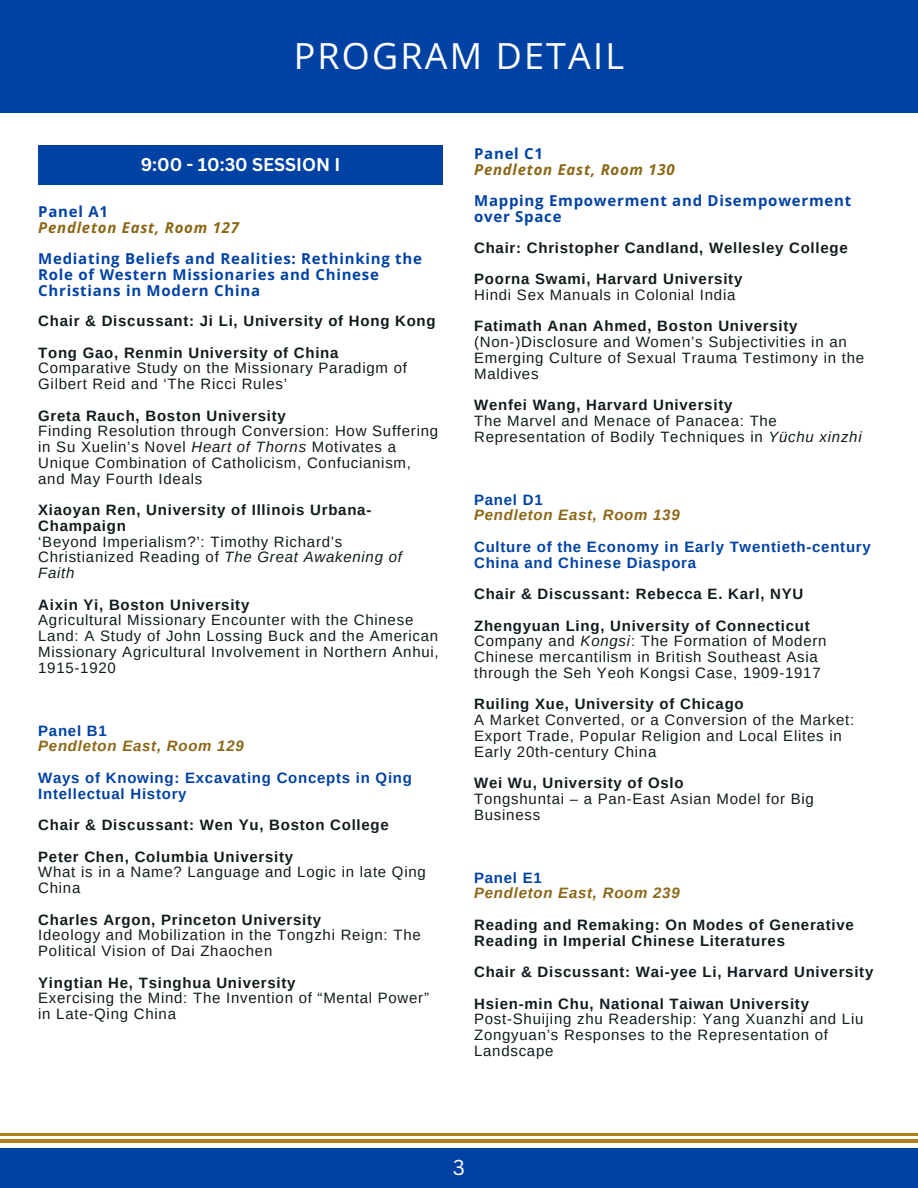
<style>
.page{position:relative;width:918px;height:1188px;background:#fff}
.page>*{position:absolute;margin:0;border:0;box-sizing:border-box;transform-origin:0 0}
.t1{font:36px "Open Sans";letter-spacing:.06em;color:#fff}
.t2{font:21px "Canva Sans";color:#fff}
.t3{font:700 18px "Canva Sans";color:#fff}
.t4{font:15px/15.8px "Arimo";letter-spacing:.05em;color:#111b1e}
.t5{font:700 15px/15.8px "Arimo";letter-spacing:.05em;color:#111b1e}
.t6{font:700 15px/15.8px "Open Sans";letter-spacing:.05em;color:#0042a4}
.t7{font:700 15px/15.8px "Arimo";letter-spacing:.05em;color:#0042a4}
.t8{font:italic 700 15px "Arimo";letter-spacing:.05em;color:#8b6615}
.t9{font:italic 700 15px "Open Sans";letter-spacing:.05em;color:#8b6615}
.s1{font-style:italic}
</style>
<div class="page">
<div style="left:0;top:0;width:918px;height:112px;background:#0042a4"></div>
<div style="left:0;top:1148px;width:918px;height:40px;background:#0042a4"></div>
<hr style="left:0;top:1133px;width:918px;height:2px;background:#af7f17">
<hr style="left:0;top:1139px;width:918px;height:3px;background:#af7f17">
<div style="left:38px;top:145px;width:405px;height:39px;background:#0042a4"></div>
<p class="t1" style="left:294px;top:31px;width:332px">PROGRAM DETAIL</p>
<p class="t3" style="left:141px;top:152px;width:201px">9:00 - 10:30 SESSION I</p>
<p class="t6" style="left:38px;top:203px;width:71px">Panel A1</p>
<p class="t9" style="left:38px;top:217px;width:202px">Pendleton East, Room 127</p>
<p class="t6" style="left:38px;top:250px;width:385px">Mediating Beliefs and Realities: Rethinking the<br>Role of Western Missionaries and Chinese<br>Christians in Modern China</p>
<p class="t5" style="left:38px;top:313px;width:399px">Chair &amp; Discussant: Ji Li, University of Hong Kong</p>
<p class="t5" style="left:38px;top:344px;width:302px">Tong Gao, Renmin University of China</p>
<p class="t4" style="left:38px;top:360px;width:370px">Comparative Study on the Missionary Paradigm of<br>Gilbert Reid and ‘The Ricci Rules’</p>
<p class="t5" style="left:38px;top:407px;width:249px">Greta Rauch, Boston University</p>
<p class="t4" style="left:38px;top:423px;width:401px">Finding Resolution through Conversion: How Suffering in Su Xuelin’s Novel <span class="s1">Heart of Thorns</span> Motivates a Unique Combination of Catholicism, Confucianism, and May Fourth Ideals</p>
<p class="t5" style="left:38px;top:502px;width:335px">Xiaoyan Ren, University of Illinois Urbana-<br>Champaign</p>
<p class="t4" style="left:38px;top:533px;width:365px">‘Beyond Imperialism?’: Timothy Richard’s<br>Christianized Reading of <span class="s1">The Great Awakening of<br>Faith</span></p>
<p class="t5" style="left:38px;top:596px;width:213px">Aixin Yi, Boston University</p>
<p class="t4" style="left:38px;top:612px;width:402px">Agricultural Missionary Encounter with the Chinese Land: A Study of John Lossing Buck and the American Missionary Agricultural Involvement in Northern Anhui, 1915-1920</p>
<p class="t7" style="left:38px;top:722px;width:70px">Panel B1</p>
<p class="t8" style="left:38px;top:738px;width:207px">Pendleton East, Room 129</p>
<p class="t7" style="left:38px;top:770px;width:375px">Ways of Knowing: Excavating Concepts in Qing<br>Intellectual History</p>
<p class="t5" style="left:38px;top:817px;width:352px">Chair &amp; Discussant: Wen Yu, Boston College</p>
<p class="t5" style="left:38px;top:848px;width:256px">Peter Chen, Columbia University</p>
<p class="t4" style="left:38px;top:864px;width:389px">What is in a Name? Language and Logic in late Qing<br>China</p>
<p class="t5" style="left:38px;top:911px;width:284px">Charles Argon, Princeton University</p>
<p class="t4" style="left:38px;top:927px;width:384px">Ideology and Mobilization in the Tongzhi Reign: The<br>Political Vision of Dai Zhaochen</p>
<p class="t5" style="left:38px;top:974px;width:259px">Yingtian He, Tsinghua University</p>
<p class="t4" style="left:38px;top:990px;width:392px">Exercising the Mind: The Invention of “Mental Power” in Late-Qing China</p>
<p class="t6" style="left:474px;top:145px;width:71px">Panel C1</p>
<p class="t9" style="left:474px;top:159px;width:202px">Pendleton East, Room 130</p>
<p class="t6" style="left:474px;top:193px;width:379px">Mapping Empowerment and Disempowerment over Space</p>
<p class="t5" style="left:474px;top:239px;width:375px">Chair: Christopher Candland, Wellesley College</p>
<p class="t5" style="left:474px;top:271px;width:270px">Poorna Swami, Harvard University</p>
<p class="t4" style="left:474px;top:287px;width:263px">Hindi Sex Manuals in Colonial India</p>
<p class="t5" style="left:474px;top:318px;width:325px">Fatimath Anan Ahmed, Boston University</p>
<p class="t4" style="left:474px;top:334px;width:392px">(Non-)Disclosure and Women’s Subjectivities in an<br>Emerging Culture of Sexual Trauma Testimony in the<br>Maldives</p>
<p class="t5" style="left:474px;top:397px;width:260px">Wenfei Wang, Harvard University</p>
<p class="t4" style="left:474px;top:413px;width:389px">The Marvel and Menace of Panacea: The<br>Representation of Bodily Techniques in <span class="s1">Yüchu xinzhi</span></p>
<p class="t7" style="left:474px;top:491px;width:70px">Panel D1</p>
<p class="t8" style="left:474px;top:507px;width:207px">Pendleton East, Room 139</p>
<p class="t7" style="left:474px;top:539px;width:398px">Culture of the Economy in Early Twentieth-century<br>China and Chinese Diaspora</p>
<p class="t5" style="left:474px;top:586px;width:331px">Chair &amp; Discussant: Rebecca E. Karl, NYU</p>
<p class="t5" style="left:474px;top:617px;width:337px">Zhengyuan Ling, University of Connecticut</p>
<p class="t4" style="left:474px;top:633px;width:354px">Company and <span class="s1">Kongsi</span>: The Formation of Modern<br>Chinese mercantilism in British Southeast Asia through the Seh Yeoh Kongsi Case, 1909-1917</p>
<p class="t5" style="left:474px;top:696px;width:271px">Ruiling Xue, University of Chicago</p>
<p class="t4" style="left:474px;top:712px;width:382px">A Market Converted, or a Conversion of the Market:<br>Export Trade, Popular Religion and Local Elites in<br>Early 20th-century China</p>
<p class="t5" style="left:474px;top:775px;width:211px">Wei Wu, University of Oslo</p>
<p class="t4" style="left:474px;top:791px;width:341px">Tongshuntai – a Pan-East Asian Model for Big<br>Business</p>
<p class="t7" style="left:474px;top:869px;width:69px">Panel E1</p>
<p class="t8" style="left:474px;top:885px;width:207px">Pendleton East, Room 239</p>
<p class="t5" style="left:474px;top:917px;width:381px">Reading and Remaking: On Modes of Generative<br>Reading in Imperial Chinese Literatures</p>
<p class="t5" style="left:474px;top:964px;width:401px">Chair &amp; Discussant: Wai-yee Li, Harvard University</p>
<p class="t5" style="left:474px;top:995px;width:336px">Hsien-min Chu, National Taiwan University</p>
<p class="t4" style="left:474px;top:1011px;width:391px">Post-Shuijing zhu Readership: Yang Xuanzhi and Liu<br>Zongyuan’s Responses to the Representation of<br>Landscape</p>
<p class="t2" style="left:453px;top:1152px;width:14px">3</p>
</div>
